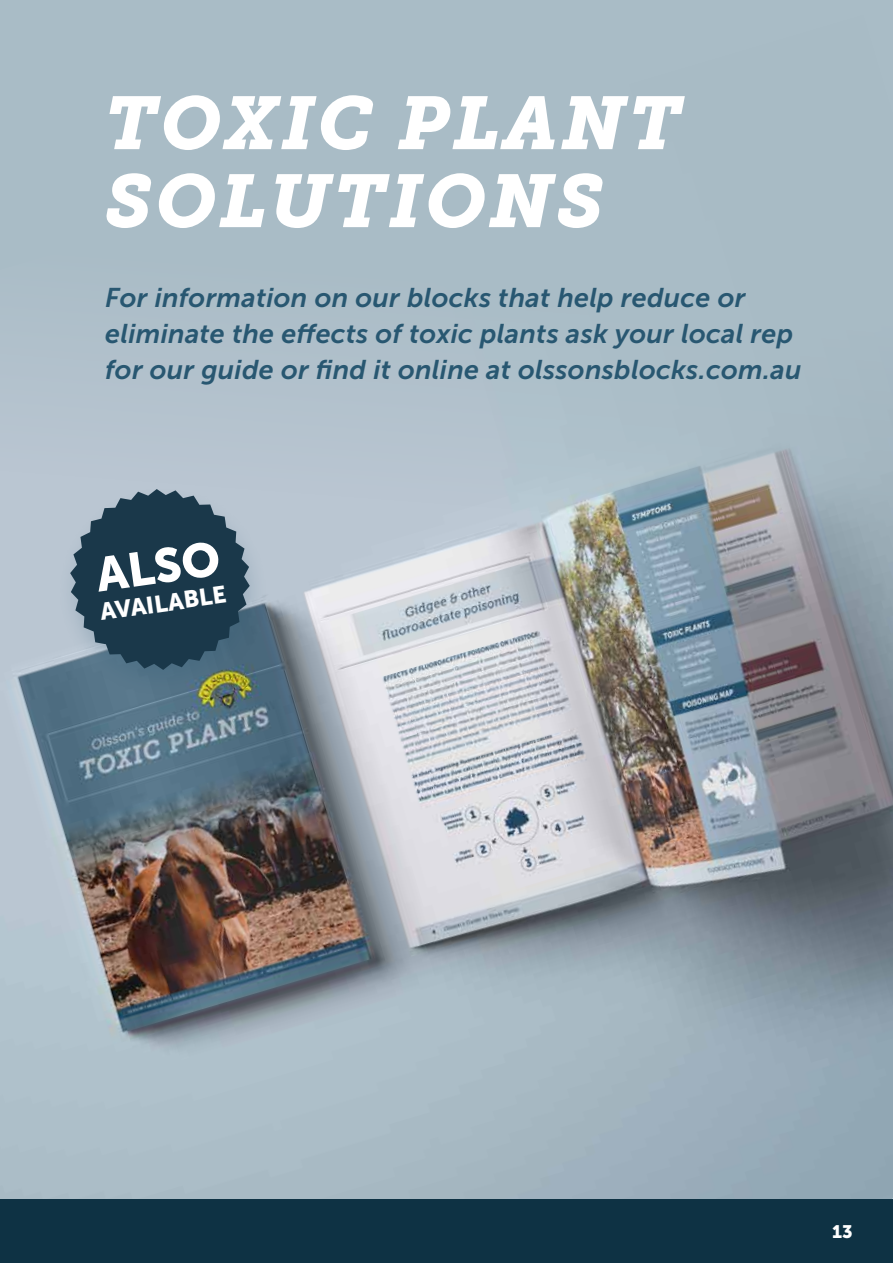
<style>
.page{position:relative;width:893px;height:1263px;background:#fff}
.page>*{position:absolute;margin:0;border:0;box-sizing:border-box;transform-origin:0 0}
.t1{font:italic 74.1px/78px "Museo Slab 900";letter-spacing:.05em;color:#fff}
.t2{font:47.55px "Museo Sans 900";color:#fff}
.t3{font:italic 27px/36px "Museo Sans 700";letter-spacing:.01em;color:#285771}
.t4{font:23.7px "Museo Sans 900";color:#fff}
.t5{font:18px "Museo Sans 900";color:#fff}
</style>
<div class="page">
<img style="left:0;top:14px;width:893px;height:1185px">
<div style="left:56px;top:485px;width:213px;height:214px;background:#285771;opacity:.2"></div>
<svg style="left:70px;top:489px;width:180px;height:181px;background:#3a5566"></svg>
<div style="left:0;top:1199px;width:893px;height:64px;background:#0e3244"></div>
<h1 class="t1" style="left:105px;top:85px;width:577px">TOXIC PLANT<br>SOLUTIONS</h1>
<p class="t3" style="left:105px;top:280px;width:698px">For information on our blocks that help reduce or eliminate the effects of toxic plants ask your local rep for our guide or find it online at olssonsblocks.com.au</p>
<h2 class="t2" style="left:93px;top:548px;width:126px;rotate:-8deg">ALSO</h2>
<p class="t4" style="left:99px;top:598px;width:128px;rotate:-8deg">AVAILABLE</p>
<p class="t5" style="left:832px;top:1221px;width:22px">13</p>
</div>
